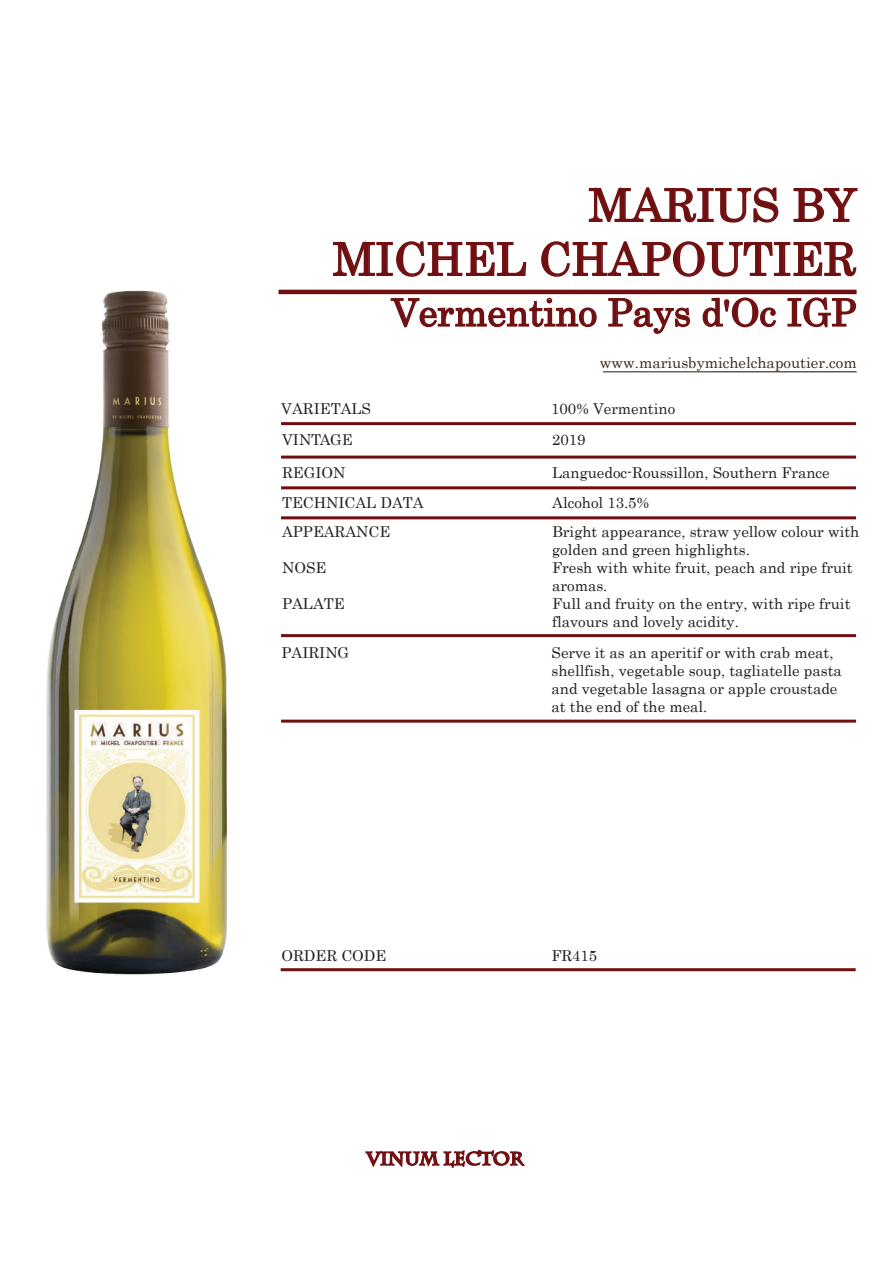
<style>
.page{position:relative;width:893px;height:1263px;background:#fff}
.page>*{position:absolute;margin:0;border:0;box-sizing:border-box;transform-origin:0 0}
.t1{font:45px/54px "Century";color:#700f11;text-align:right}
.t2{font:37.5px "Century";color:#700f11}
.t3{font:700 18px "Charlemagne Std";color:#700f11}
.t4{font:15px/18px "Century";color:#231f20}
.t5{font:15px "Century";color:#3a2a1f}
</style>
<div class="page">
<hr style="left:278px;top:290px;width:579px;height:4px;background:#700f11">
<svg style="left:390px;top:297px;width:207px;height:31px"></svg>
<svg style="left:608px;top:298px;width:83px;height:36px"></svg>
<svg style="left:702px;top:297px;width:75px;height:31px"></svg>
<svg style="left:787px;top:297px;width:70px;height:31px"></svg>
<div style="left:281px;top:968px;width:575px;height:3px;border:2px solid #700f11"></div>
<svg style="left:588px;top:186px;width:191px;height:37px"></svg>
<svg style="left:793px;top:188px;width:65px;height:34px"></svg>
<svg style="left:333px;top:240px;width:194px;height:37px"></svg>
<svg style="left:541px;top:240px;width:316px;height:38px"></svg>
<svg style="left:365px;top:1149px;width:160px;height:19px"></svg>
<hr style="left:603px;top:371px;width:254px;height:1px;background:#3a2a1f">
<div style="left:281px;top:456px;width:575px;height:3px;border:2px solid #700f11"></div>
<div style="left:281px;top:486px;width:575px;height:3px;border:2px solid #700f11"></div>
<div style="left:281px;top:422px;width:575px;height:3px;border:2px solid #700f11"></div>
<div style="left:281px;top:516px;width:575px;height:3px;border:2px solid #700f11"></div>
<div style="left:281px;top:634px;width:575px;height:3px;border:2px solid #700f11"></div>
<div style="left:281px;top:720px;width:575px;height:3px;border:2px solid #700f11"></div>
<img style="left:46px;top:289px;width:233px;height:686px">
<h1 class="t1" style="left:333px;top:174px;width:525px">MARIUS BY<br>MICHEL CHAPOUTIER</h1>
<h2 class="t2" style="left:392px;top:281px;width:466px">Vermentino Pays d'Oc IGP</h2>
<p class="t5" style="left:600px;top:350px;width:258px">www.mariusbymichelchapoutier.com</p>
<p class="t4" style="left:281px;top:398px;width:91px">VARIETALS</p>
<p class="t4" style="left:551px;top:398px;width:125px">100% Vermentino</p>
<p class="t4" style="left:282px;top:429px;width:72px">VINTAGE</p>
<p class="t4" style="left:552px;top:429px;width:35px">2019</p>
<p class="t4" style="left:282px;top:462px;width:65px">REGION</p>
<p class="t4" style="left:552px;top:462px;width:279px">Languedoc-Roussillon, Southern France</p>
<p class="t4" style="left:282px;top:492px;width:143px">TECHNICAL DATA</p>
<p class="t4" style="left:552px;top:492px;width:98px">Alcohol 13.5%</p>
<p class="t4" style="left:282px;top:521px;width:110px">APPEARANCE</p>
<p class="t4" style="left:552px;top:521px;width:309px">Bright appearance, straw yellow colour with golden and green highlights.</p>
<p class="t4" style="left:282px;top:557px;width:46px">NOSE</p>
<p class="t4" style="left:552px;top:557px;width:302px">Fresh with white fruit, peach and ripe fruit aromas.</p>
<p class="t4" style="left:282px;top:593px;width:64px">PALATE</p>
<p class="t4" style="left:552px;top:593px;width:300px">Full and fruity on the entry, with ripe fruit flavours and lovely acidity.</p>
<p class="t4" style="left:281px;top:642px;width:69px">PAIRING</p>
<p class="t4" style="left:551px;top:642px;width:292px">Serve it as an aperitif or with crab meat, shellfish, vegetable soup, tagliatelle pasta and vegetable lasagna or apple croustade at the end of the meal.</p>
<p class="t4" style="left:281px;top:945px;width:107px">ORDER CODE</p>
<p class="t4" style="left:551px;top:945px;width:47px">FR415</p>
<p class="t3" style="left:367px;top:1148px;width:158px">VINUM LECTOR</p>
</div>
